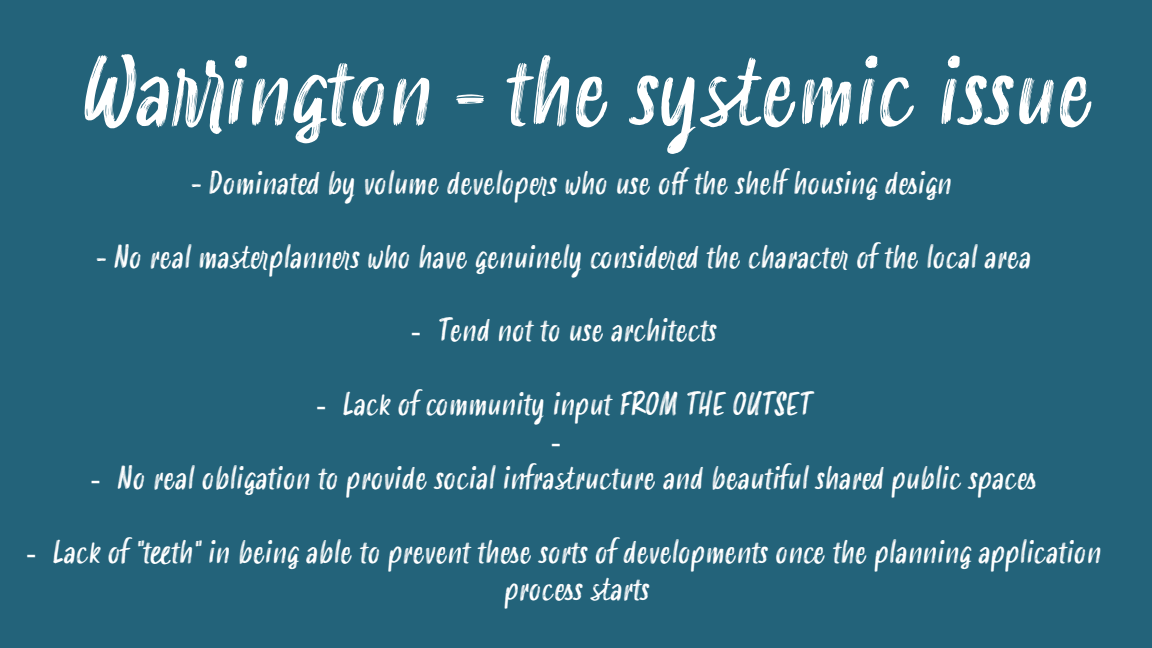
<style>
.page{position:relative;width:1152px;height:648px;background:#23637a}
.page>*{position:absolute;margin:0;border:0;box-sizing:border-box;transform-origin:0 0}
.t1{font:italic 92.4px "Smoothy";color:#fff}
.t2{font:italic 30.8px/36.8px "Smoothy";color:#fff}
.t3{font:30.8px "Times New Roman";color:#fff}
.s1{font-family:"Times New Roman";font-style:normal}
</style>
<div class="page">
<h1 class="t1" style="left:79px;top:25px;width:1014px">Warrington - the systemic issue</h1>
<p class="t2" style="left:191px;top:166px;width:762px">- Dominated by volume developers who use off the shelf housing design</p>
<p class="t2" style="left:96px;top:239px;width:936px">- No real masterplanners who have genuinely considered the character of the local area</p>
<p class="t2" style="left:411px;top:313px;width:307px"><span class="s1">-</span> Tend not to use architects</p>
<p class="t2" style="left:316px;top:387px;width:496px"><span class="s1">-</span> Lack of community input FROM THE OUTSET</p>
<p class="t3" style="left:551px;top:421px;width:12px">-</p>
<p class="t2" style="left:91px;top:461px;width:947px"><span class="s1">-</span> No real obligation to provide social infrastructure and beautiful shared public spaces</p>
<p class="t2" style="left:504px;top:535px;width:598px;text-indent:-478px"><span class="s1">-</span> Lack of "teeth" in being able to prevent these sorts of developments once the planning application process starts</p>
</div>
